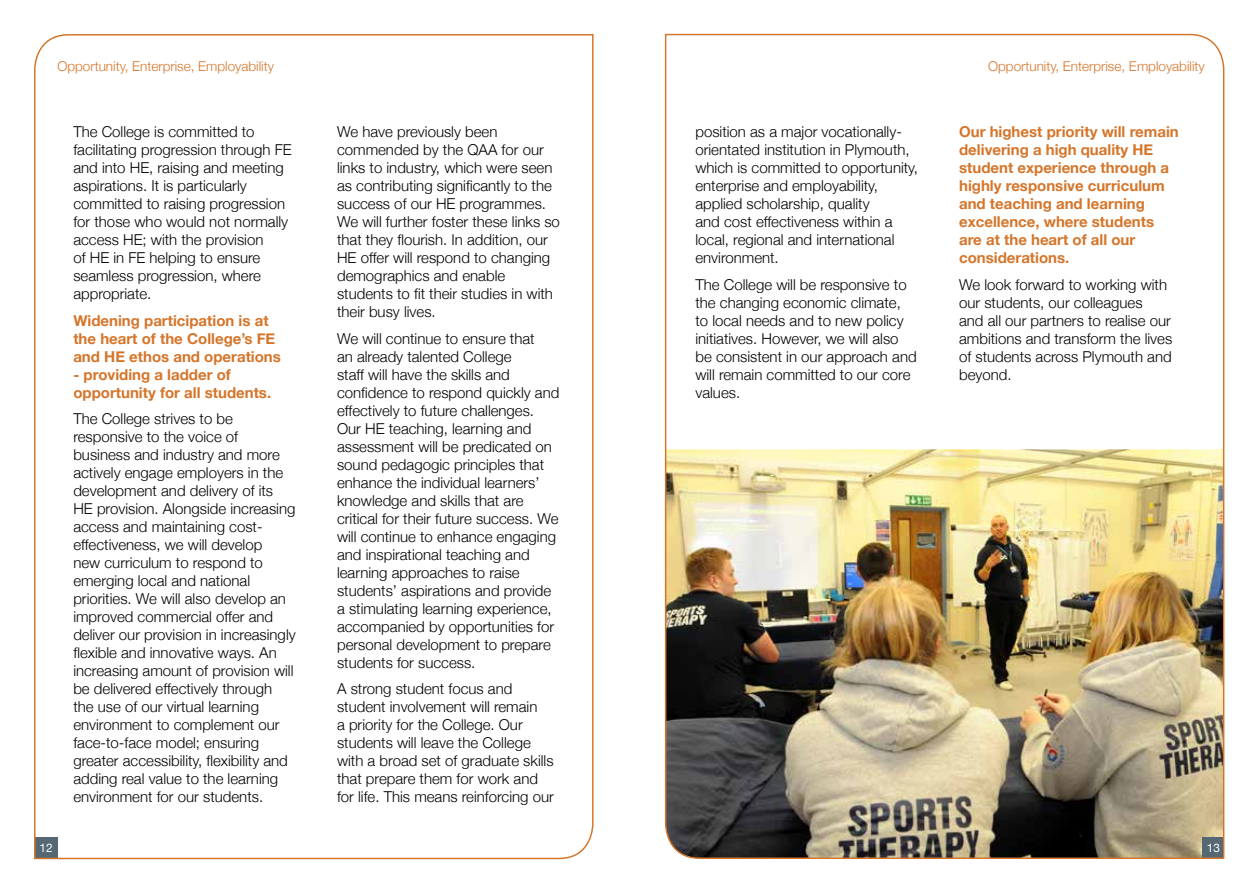
<style>
.page{position:relative;width:1259px;height:893px;background:#fff}
.page>*{position:absolute;margin:0;border:0;box-sizing:border-box;transform-origin:0 0}
.t1{font:300 15px/18px "Helvetica Neue";color:#000}
.t2{font:700 15px/18px "Helvetica Neue";color:#d5752a}
.t3{font:300 13.5px "Helvetica Neue";color:#d5752a}
.t4{font:11.85px "Helvetica Neue";color:#fff}
</style>
<div class="page">
<img style="left:664px;top:33px;width:561px;height:826px">
<svg style="left:34px;top:34px;width:560px;height:826px"></svg>
<p class="t3" style="left:57px;top:55px;width:218px">Opportunity, Enterprise, Employability</p>
<p class="t3" style="left:988px;top:55px;width:218px">Opportunity, Enterprise, Employability</p>
<p class="t1" style="left:73px;top:122px;width:220px">The College is committed to facilitating progression through FE and into HE, raising and meeting aspirations. It is particularly committed to raising progression for those who would not normally access HE; with the provision<br>of HE in FE helping to ensure seamless progression, where appropriate.</p>
<p class="t2" style="left:73px;top:312px;width:209px">Widening participation is at the heart of the College’s FE and HE ethos and operations</p>
<p class="t2" style="left:73px;top:366px;width:199px">- providing a ladder of opportunity for all students.</p>
<p class="t1" style="left:73px;top:409px;width:224px">The College strives to be responsive to the voice of business and industry and more actively engage employers in the development and delivery of its<br>HE provision. Alongside increasing access and maintaining cost&shy;effectiveness, we will develop<br>new curriculum to respond to emerging local and national priorities. We will also develop an improved commercial offer and deliver our provision in increasingly flexible and innovative ways. An increasing amount of provision will be delivered effectively through the use of our virtual learning environment to complement our face-to-face model; ensuring greater accessibility, flexibility and adding real value to the learning environment for our students.</p>
<p class="t1" style="left:337px;top:122px;width:224px">We have previously been commended by the QAA for our links to industry, which were seen as contributing significantly to the success of our HE programmes.<br>We will further foster these links so that they flourish. In addition, our<br>HE offer will respond to changing demographics and enable students to fit their studies in with their busy lives.</p>
<p class="t1" style="left:337px;top:329px;width:224px">We will continue to ensure that<br>an already talented College<br>staff will have the skills and confidence to respond quickly and effectively to future challenges.<br>Our HE teaching, learning and assessment will be predicated on sound pedagogic principles that enhance the individual learners’ knowledge and skills that are critical for their future success. We will continue to enhance engaging and inspirational teaching and learning approaches to raise students’ aspirations and provide a stimulating learning experience, accompanied by opportunities for personal development to prepare students for success.</p>
<p class="t1" style="left:337px;top:679px;width:218px">A strong student focus and student involvement will remain<br>a priority for the College. Our students will leave the College with a broad set of graduate skills that prepare them for work and for life. This means reinforcing our</p>
<p class="t1" style="left:695px;top:122px;width:224px">position as a major vocationally&shy;orientated institution in Plymouth, which is committed to opportunity, enterprise and employability, applied scholarship, quality<br>and cost effectiveness within a local, regional and international environment.</p>
<p class="t1" style="left:695px;top:275px;width:223px">The College will be responsive to the changing economic climate, to local needs and to new policy initiatives. However, we will also be consistent in our approach and will remain committed to our core values.</p>
<p class="t2" style="left:959px;top:123px;width:221px">Our highest priority will remain delivering a high quality HE student experience through a highly responsive curriculum and teaching and learning excellence, where students are at the heart of all our considerations.</p>
<p class="t1" style="left:959px;top:275px;width:215px">We look forward to working with our students, our colleagues<br>and all our partners to realise our ambitions and transform the lives of students across Plymouth and beyond.</p>
<p class="t4" style="left:39px;top:839px;width:15px">12</p>
<p class="t4" style="left:1206px;top:839px;width:15px">13</p>
</div>
